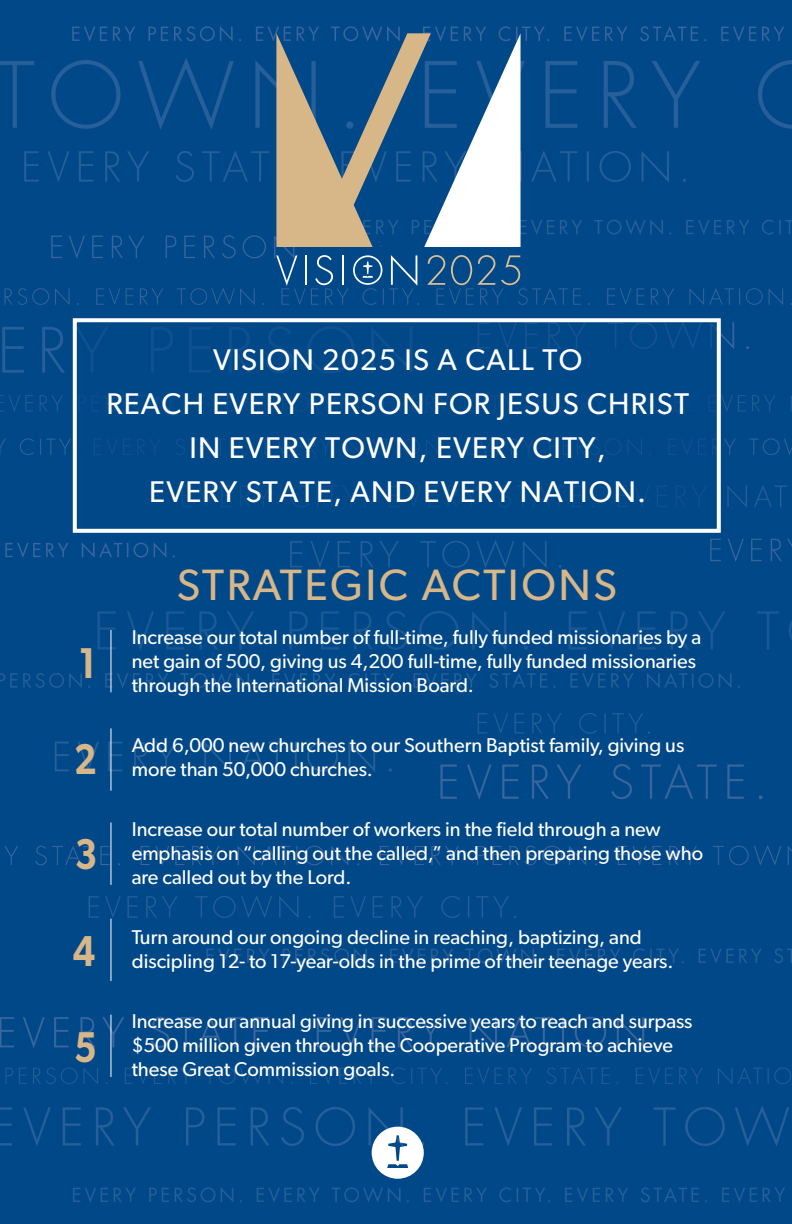
<style>
.page{position:relative;width:792px;height:1224px;background:#004888}
.page>*{position:absolute;margin:0;border:0;box-sizing:border-box;transform-origin:0 0}
.t1{font:44px "Gibson";letter-spacing:.055em;color:#d7b688}
.t2{font:600 43.2px "Gibson";color:#d7b688;scale:.83 1}
.t3{font:30px/44px "Gibson";letter-spacing:.04em;color:#fff;text-align:center}
.t4{font:20px/24px "Gibson";color:#fff}
</style>
<div class="page">
<svg style="left:372px;top:1127px;width:52px;height:52px"></svg>
<div style="left:76px;top:321px;width:645px;height:212px;background:#004888"></div>
<div style="left:73px;top:318px;width:648px;height:215px;border:4px solid #fff"></div>
<hr style="left:111px;top:630px;width:1px;height:62px;background:#fff">
<hr style="left:111px;top:728px;width:1px;height:63px;background:#fff">
<hr style="left:111px;top:823px;width:1px;height:62px;background:#fff">
<hr style="left:111px;top:919px;width:1px;height:62px;background:#fff">
<hr style="left:111px;top:1015px;width:1px;height:62px;background:#fff">
<svg style="left:276px;top:255px;width:21px;height:31px"></svg>
<hr style="left:305px;top:255px;width:2px;height:30px;background:#fff">
<svg style="left:315px;top:255px;width:18px;height:30px"></svg>
<hr style="left:342px;top:255px;width:2px;height:30px;background:#fff">
<svg style="left:391px;top:255px;width:26px;height:31px"></svg>
<svg style="left:427px;top:255px;width:18px;height:30px"></svg>
<svg style="left:451px;top:255px;width:44px;height:30px"></svg>
<svg style="left:501px;top:255px;width:19px;height:30px"></svg>
<svg style="left:353px;top:255px;width:29px;height:30px"></svg>
<svg style="left:276px;top:33px;width:245px;height:214px"></svg>
<p class="t3" style="left:106px;top:337px;width:584px">VISION 2025 IS A CALL TO<br>REACH EVERY PERSON FOR JESUS CHRIST<br>IN EVERY TOWN, EVERY CITY,<br>EVERY STATE, AND EVERY NATION.</p>
<p class="t2" style="left:79px;top:637px;width:22px">1</p>
<p class="t2" style="left:74px;top:733px;width:29px">2</p>
<p class="t2" style="left:75px;top:828px;width:29px">3</p>
<p class="t2" style="left:73px;top:925px;width:29px">4</p>
<p class="t2" style="left:74px;top:1021px;width:29px">5</p>
<p class="t1" style="left:177px;top:558px;width:442px">STRATEGIC ACTIONS</p>
<p class="t4" style="left:132px;top:625px;width:571px">Increase our total number of full-time, fully funded missionaries by a net gain of 500, giving us 4,200 full-time, fully funded missionaries through the International Mission Board.</p>
<p class="t4" style="left:132px;top:733px;width:554px">Add 6,000 new churches to our Southern Baptist family, giving us more than 50,000 churches.</p>
<p class="t4" style="left:132px;top:817px;width:573px">Increase our total number of workers in the field through a new emphasis on “calling out the called,” and then preparing those who are called out by the Lord.</p>
<p class="t4" style="left:132px;top:925px;width:543px">Turn around our ongoing decline in reaching, baptizing, and discipling 12- to 17-year-olds in the prime of their teenage years.</p>
<p class="t4" style="left:132px;top:1009px;width:562px">Increase our annual giving in successive years to reach and surpass $500 million given through the Cooperative Program to achieve these Great Commission goals.</p>
</div>
